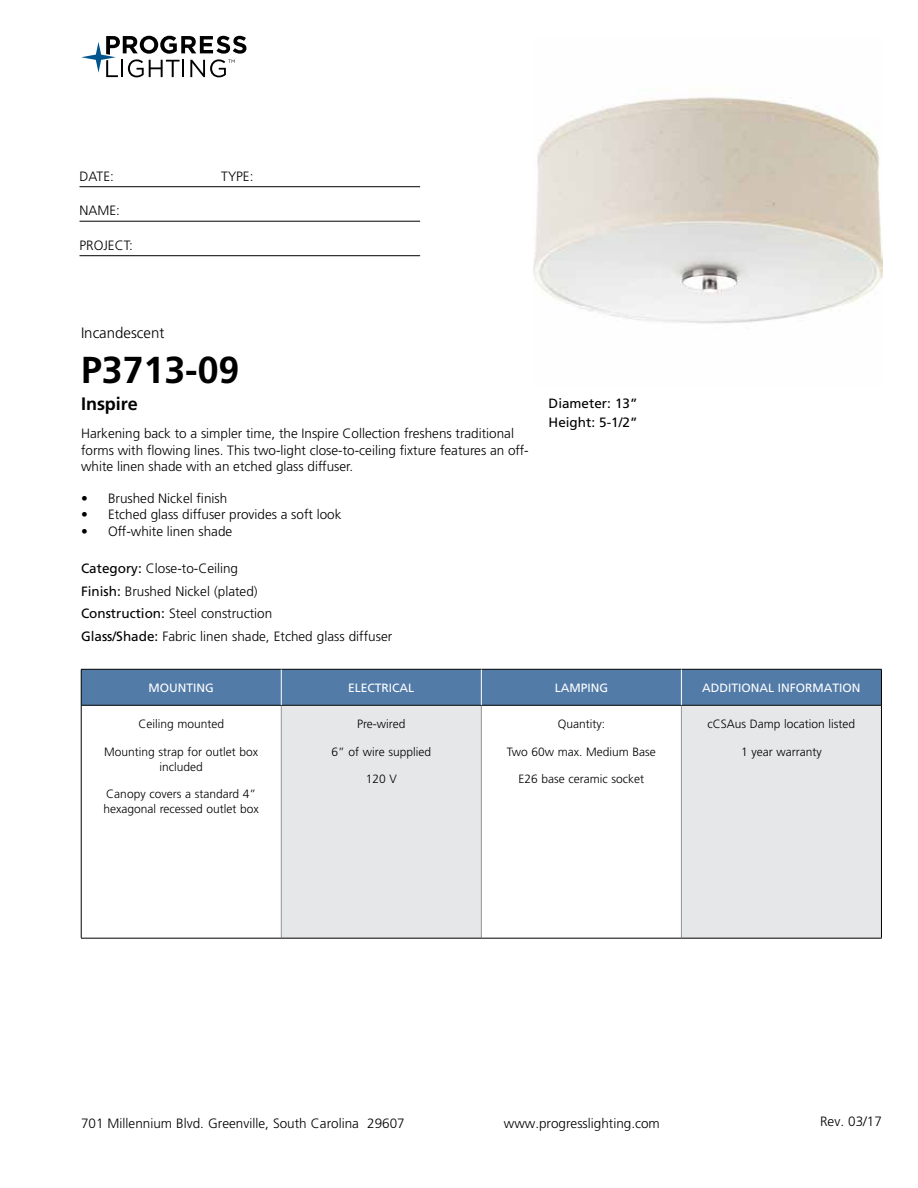
<style>
.page{position:relative;width:918px;height:1188px;background:#fff}
.page>*{position:absolute;margin:0;border:0;box-sizing:border-box;transform-origin:0 0}
.t1{font:700 37.5px "Frutiger LT Std";color:#000}
.t2{font:700 18px "Frutiger LT Std";color:#000}
.t3{font:300 15px "Frutiger LT Std";color:#000}
.t4{font:300 13.5px/22.5px "Frutiger LT Std";color:#000}
.t5{font:13.5px/19.5px "Frutiger LT Std";color:#000}
.t6{font:300 12px/15px "Frutiger LT Std";color:#000;text-align:center}
.t7{font:12px "Frutiger LT Std";color:#fff}
.s1{font-weight:400}
</style>
<div class="page">
<svg style="left:81px;top:36px;width:165px;height:41px"></svg>
<hr style="left:80px;top:186px;width:340px;height:1px;background:#000">
<hr style="left:80px;top:221px;width:340px;height:1px;background:#000">
<hr style="left:80px;top:255px;width:340px;height:1px;background:#000">
<div style="left:82px;top:670px;width:799px;height:35px;background:#527ba8"></div>
<div style="left:281px;top:705px;width:200px;height:233px;background:#e6e7e8"></div>
<div style="left:681px;top:705px;width:200px;height:233px;background:#e6e7e8"></div>
<hr style="left:281px;top:706px;width:1px;height:232px;background:#939598">
<hr style="left:481px;top:706px;width:1px;height:232px;background:#939598">
<hr style="left:681px;top:706px;width:1px;height:232px;background:#939598">
<hr style="left:81px;top:705px;width:200px;height:1px;background:#000">
<hr style="left:281px;top:705px;width:200px;height:1px;background:#000">
<hr style="left:481px;top:705px;width:200px;height:1px;background:#000">
<hr style="left:681px;top:705px;width:200px;height:1px;background:#000">
<hr style="left:81px;top:938px;width:200px;height:1px;background:#000">
<hr style="left:281px;top:938px;width:200px;height:1px;background:#000">
<hr style="left:481px;top:938px;width:200px;height:1px;background:#000">
<hr style="left:681px;top:938px;width:201px;height:1px;background:#000">
<hr style="left:81px;top:669px;width:200px;height:1px;background:#000">
<hr style="left:81px;top:670px;width:1px;height:35px;background:#000">
<hr style="left:281px;top:669px;width:200px;height:1px;background:#000">
<hr style="left:481px;top:669px;width:200px;height:1px;background:#000">
<hr style="left:681px;top:669px;width:201px;height:1px;background:#000">
<hr style="left:881px;top:670px;width:1px;height:35px;background:#000">
<hr style="left:81px;top:705px;width:1px;height:233px;background:#000">
<hr style="left:881px;top:705px;width:1px;height:233px;background:#000">
<hr style="left:281px;top:670px;width:1px;height:35px;background:#fff">
<hr style="left:681px;top:670px;width:1px;height:35px;background:#fff">
<hr style="left:481px;top:670px;width:1px;height:35px;background:#fff">
<img style="left:533px;top:97px;width:349px;height:227px">
<p class="t4" style="left:80px;top:165px;width:36px">DATE:</p>
<p class="t4" style="left:221px;top:165px;width:34px">TYPE:</p>
<p class="t4" style="left:80px;top:200px;width:42px">NAME:</p>
<p class="t4" style="left:80px;top:234px;width:55px">PROJECT:</p>
<p class="t3" style="left:81px;top:325px;width:85px">Incandescent</p>
<h1 class="t1" style="left:81px;top:348px;width:160px">P3713-09</h1>
<h2 class="t2" style="left:81px;top:393px;width:58px">Inspire</h2>
<p class="t4" style="left:81px;top:426px;width:449px;line-height:16.2px">Harkening back to a simpler time, the Inspire Collection freshens traditional forms with flowing lines. This two-light close-to-ceiling fixture features an off&shy;white linen shade with an etched glass diffuser.</p>
<p class="t4" style="left:81px;top:487px;width:148px">• Brushed Nickel finish</p>
<p class="t4" style="left:81px;top:504px;width:262px">• Etched glass diffuser provides a soft look</p>
<p class="t4" style="left:81px;top:520px;width:153px">• Off-white linen shade</p>
<p class="t4" style="left:81px;top:557px;width:313px"><span class="s1">Category:</span> Close-to-Ceiling<br><span class="s1">Finish:</span> Brushed Nickel (plated)<br><span class="s1">Construction:</span> Steel construction<br><span class="s1">Glass/Shade:</span> Fabric linen shade, Etched glass diffuser</p>
<p class="t7" style="left:149px;top:681px;width:67px">MOUNTING</p>
<p class="t7" style="left:348px;top:681px;width:68px">ELECTRICAL</p>
<p class="t7" style="left:555px;top:681px;width:55px">LAMPING</p>
<p class="t7" style="left:702px;top:681px;width:160px">ADDITIONAL INFORMATION</p>
<p class="t6" style="left:138px;top:716px;width:87px">Ceiling mounted</p>
<p class="t6" style="left:104px;top:744px;width:156px">Mounting strap for outlet box included</p>
<p class="t6" style="left:103px;top:787px;width:157px;text-align:left">Canopy covers a standard 4” hexagonal recessed outlet box</p>
<p class="t5" style="left:549px;top:393px;width:90px">Diameter: 13”<br>Height: 5-1/2”</p>
<p class="t6" style="left:357px;top:716px;width:50px">Pre-wired</p>
<p class="t6" style="left:332px;top:744px;width:101px">6” of wire supplied</p>
<p class="t6" style="left:366px;top:772px;width:33px">120 V</p>
<p class="t6" style="left:708px;top:716px;width:149px">cCSAus Damp location listed</p>
<p class="t6" style="left:741px;top:744px;width:82px">1 year warranty</p>
<p class="t6" style="left:558px;top:716px;width:49px">Quantity:</p>
<p class="t6" style="left:507px;top:744px;width:150px">Two 60w max. Medium Base</p>
<p class="t6" style="left:519px;top:772px;width:127px">E26 base ceramic socket</p>
<p class="t4" style="left:81px;top:1112px;width:325px">701 Millennium Blvd. Greenville, South Carolina 29607</p>
<p class="t4" style="left:504px;top:1112px;width:158px">www.progresslighting.com</p>
<p class="t4" style="left:820px;top:1110px;width:63px">Rev. 03/17</p>
</div>
